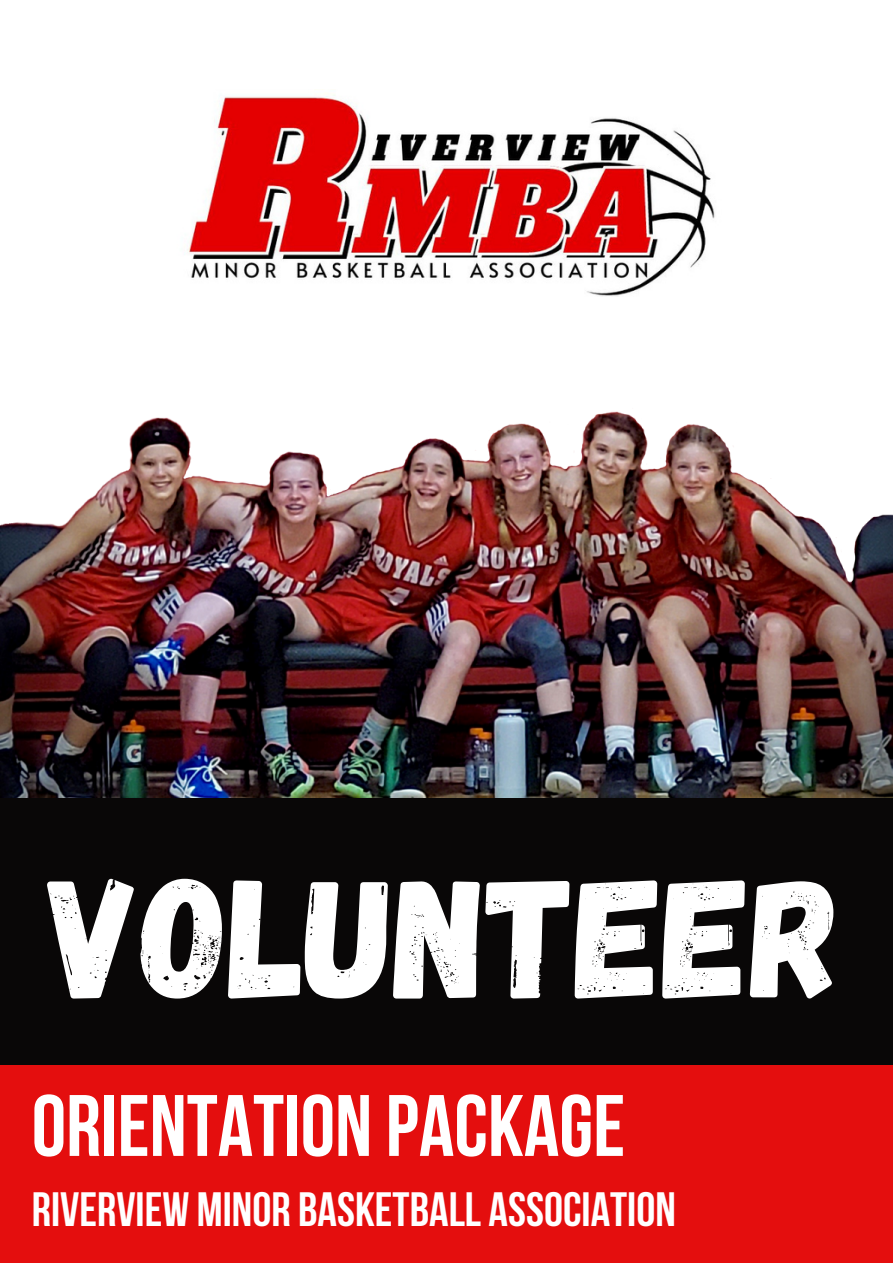
<style>
.page{position:relative;width:893px;height:1264px;background:#fff}
.page>*{position:absolute;margin:0;border:0;box-sizing:border-box;transform-origin:0 0}
.t1{font:169.35px "Gagalin";color:#fff}
.t2{font:700 86.85px "Bebas Neue";color:#fff}
.t3{font:700 48px "Bebas Neue";color:#fff}
</style>
<div class="page">
<img style="left:184px;top:95px;width:531px;height:201px">
<div style="left:0;top:797px;width:892px;height:267px;background:#090707"></div>
<div style="left:0;top:1064px;width:892px;height:198px;background:#e40e0e"></div>
<img style="left:0;top:411px;width:892px;height:386px">
<p class="t1" style="left:49px;top:828px;width:797px">VOLUNTEER</p>
<p class="t2" style="left:32px;top:1090px;width:595px">ORIENTATION PACKAGE</p>
<p class="t3" style="left:32px;top:1189px;width:645px">RIVERVIEW MINOR BASKETBALL ASSOCIATION</p>
</div>
